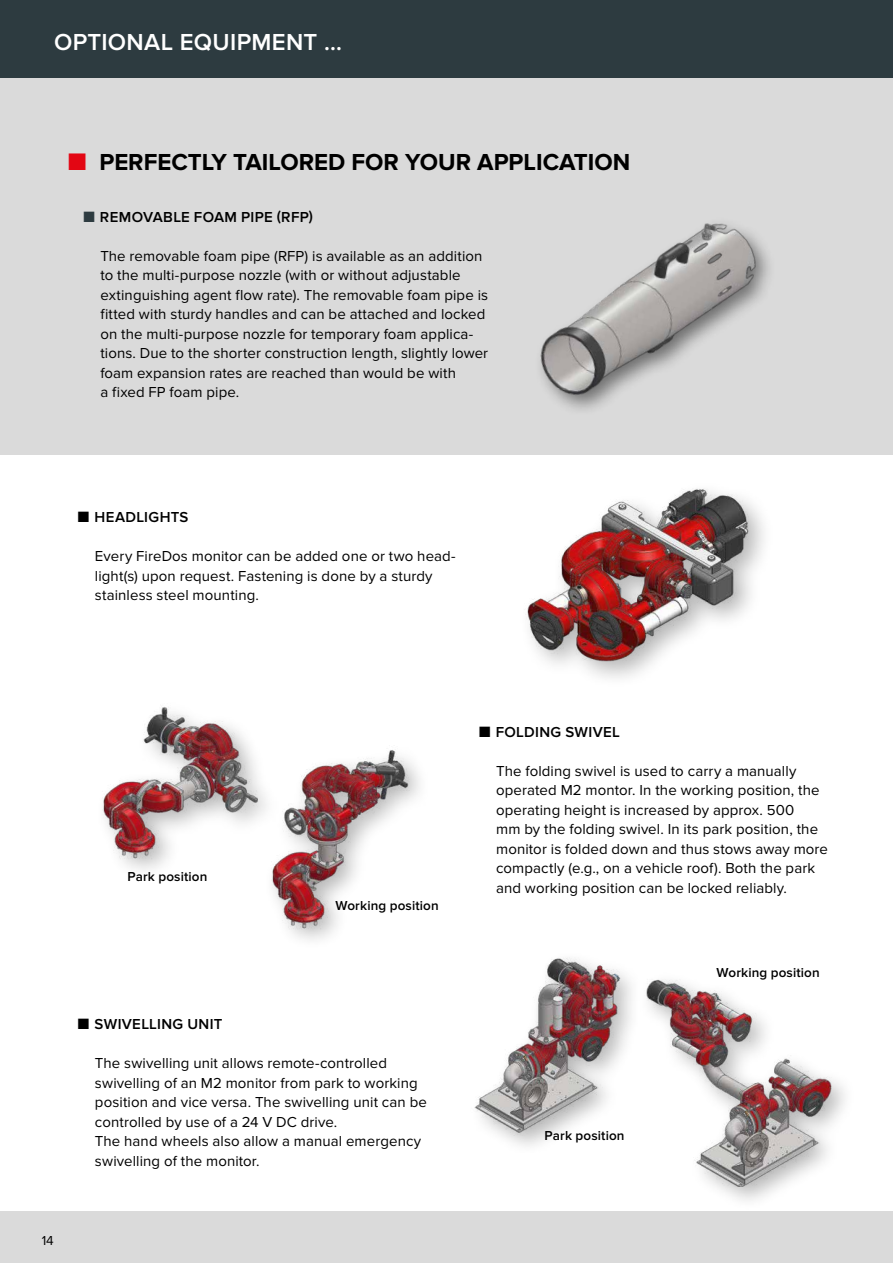
<style>
.page{position:relative;width:893px;height:1263px;background:#fff}
.page>*{position:absolute;margin:0;border:0;box-sizing:border-box;transform-origin:0 0}
.t1{font:700 24px "Proxima Nova";color:#000}
.t2{font:600 24px "Proxima Nova";letter-spacing:.015em;color:#fff}
.t3{font:15px/19.5px "Proxima Nova";letter-spacing:.005em;color:#000}
.t4{font:600 15px "Proxima Nova";letter-spacing:.02em;color:#000}
.t5{font:600 13.5px "Proxima Nova";letter-spacing:.01em;color:#000}
.t6{font:13.5px "Proxima Nova";color:#000}
.s1{color:#e30613}
.s2{color:#2d3b40}
</style>
<div class="page">
<div style="left:0;top:52px;width:893px;height:402px;background:#dadada"></div>
<img style="left:540px;top:223px;width:230px;height:187px">
<img style="left:527px;top:488px;width:236px;height:190px">
<img style="left:102px;top:707px;width:136px;height:163px">
<img style="left:238px;top:732px;width:182px;height:208px">
<div style="left:468px;top:949px;width:176px;height:207px;background:#000;opacity:.3"></div>
<img style="left:468px;top:949px;width:176px;height:187px">
<div style="left:638px;top:971px;width:218px;height:241px;background:#000;opacity:.3"></div>
<img style="left:643px;top:975px;width:210px;height:211px">
<div style="left:0;top:0;width:893px;height:78px;background:#2d3b40"></div>
<div style="left:0;top:1212px;width:893px;height:51px;background:#dadada"></div>
<h1 class="t2" style="left:54px;top:28px;width:290px">OPTIONAL EQUIPMENT ...</h1>
<h1 class="t1" style="left:68px;top:149px;width:564px"><span class="s1">■</span> PERFECTLY TAILORED FOR YOUR APPLICATION</h1>
<p class="t4" style="left:83px;top:208px;width:231px"><span class="s2">■</span> REMOVABLE FOAM PIPE (RFP)</p>
<p class="t3" style="left:100px;top:246px;width:389px">The removable foam pipe (RFP) is available as an addition to the multi-purpose nozzle (with or without adjustable extinguishing agent flow rate). The removable foam pipe is fitted with sturdy handles and can be attached and locked on the multi-purpose nozzle for temporary foam applica&shy;tions. Due to the shorter construction length, slightly lower foam expansion rates are reached than would be with<br>a fixed FP foam pipe.</p>
<p class="t4" style="left:78px;top:508px;width:112px">■ HEADLIGHTS</p>
<p class="t3" style="left:95px;top:546px;width:362px">Every FireDos monitor can be added one or two head&shy;light(s) upon request. Fastening is done by a sturdy stainless steel mounting.</p>
<p class="t5" style="left:128px;top:869px;width:81px">Park position</p>
<p class="t5" style="left:335px;top:898px;width:105px">Working position</p>
<p class="t4" style="left:78px;top:1015px;width:146px">■ SWIVELLING UNIT</p>
<p class="t3" style="left:95px;top:1053px;width:333px">The swivelling unit allows remote-controlled swivelling of an M2 monitor from park to working position and vice versa. The swivelling unit can be controlled by use of a 24 V DC drive.<br>The hand wheels also allow a manual emergency swivelling of the monitor.</p>
<p class="t6" style="left:42px;top:1232px;width:14px">14</p>
<p class="t4" style="left:479px;top:723px;width:142px">■ FOLDING SWIVEL</p>
<p class="t3" style="left:496px;top:761px;width:333px">The folding swivel is used to carry a manually operated M2 montor. In the working position, the operating height is increased by approx. 500<br>mm by the folding swivel. In its park position, the monitor is folded down and thus stows away more compactly (e.g., on a vehicle roof). Both the park and working position can be locked reliably.</p>
<p class="t5" style="left:545px;top:1128px;width:81px">Park position</p>
<p class="t5" style="left:716px;top:965px;width:105px">Working position</p>
</div>
